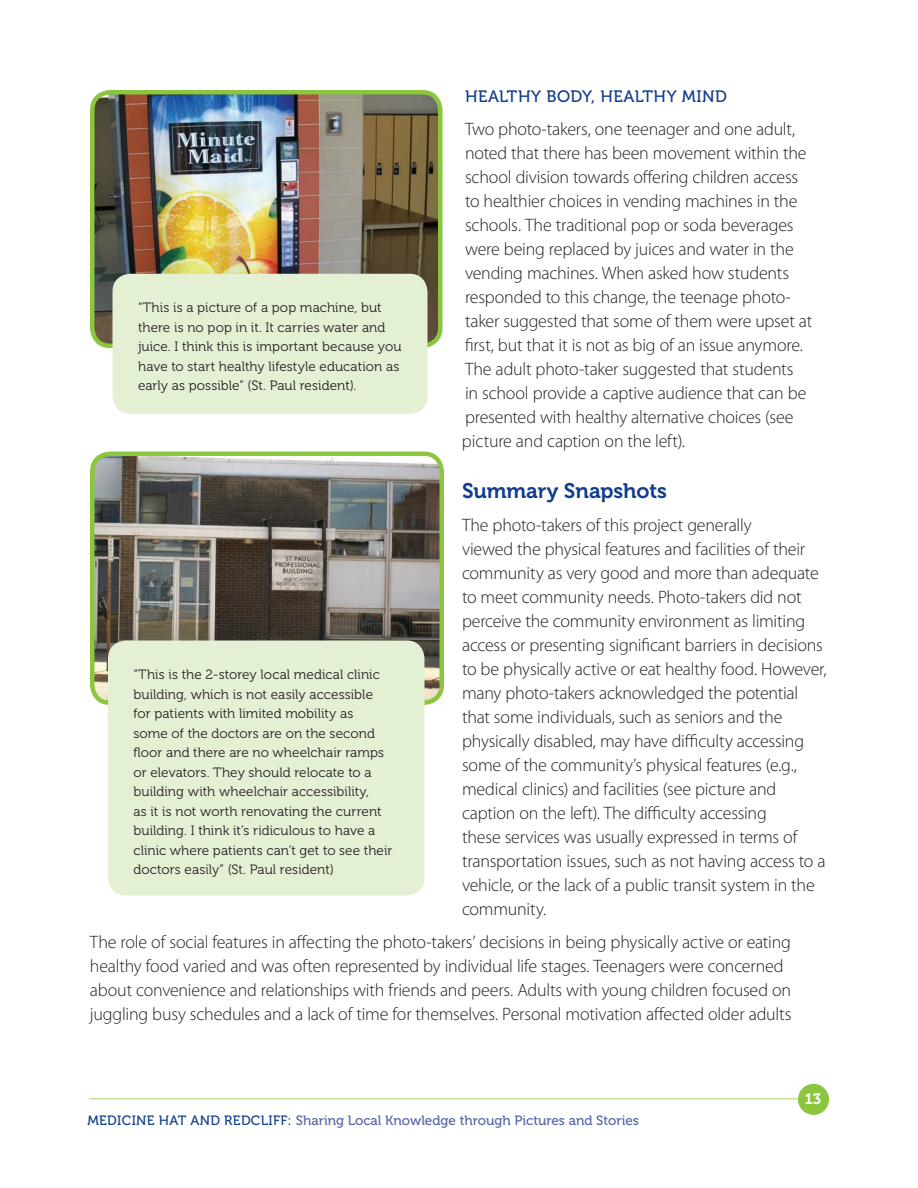
<style>
.page{position:relative;width:918px;height:1188px;background:#fff}
.page>*{position:absolute;margin:0;border:0;box-sizing:border-box;transform-origin:0 0}
.t1{font:21px "Museo 700";letter-spacing:-.005em;color:#103d8c}
.t2{font:300 18px/24px "Myriad Pro";letter-spacing:-.01em;color:#231f20}
.t3{font:16.5px "Museo 500";letter-spacing:.035em;color:#103d8c}
.t4{font:15px "Museo 700";color:#fff}
.t5{font:13.5px/19.5px "Museo 300";letter-spacing:.005em;color:#231f20}
.t6{font:13.5px "Museo 500";color:#5564a6}
.t7{font:13.5px "Museo 500";letter-spacing:.025em;color:#103d8c}
.s1{color:#103d8c}
</style>
<div class="page">
<hr style="left:89px;top:1098px;width:733px;height:2px;background:#c4df9b">
<div style="left:798px;top:1084px;width:31px;height:31px;background:#8bc63e;border-radius:50%"></div>
<img style="left:92px;top:454px;width:350px;height:249px;border-radius:18px">
<div style="left:90px;top:452px;width:354px;height:253px;border:4px solid #8bc63e;border-radius:18px"></div>
<div style="left:108px;top:640px;width:316px;height:256px;background:#e4f0d4;border-radius:18px"></div>
<img style="left:92px;top:92px;width:348px;height:254px;border-radius:18px">
<div style="left:90px;top:90px;width:352px;height:258px;border:4px solid #8bc63e;border-radius:18px"></div>
<div style="left:112px;top:274px;width:316px;height:140px;background:#e4f0d4;border-radius:18px"></div>
<p class="t3" style="left:465px;top:88px;width:264px">Healthy Body, Healthy Mind</p>
<p class="t2" style="left:462px;top:117px;width:352px">Two photo-takers, one teenager and one adult, noted that there has been movement within the school division towards offering children access to healthier choices in vending machines in the schools. The traditional pop or soda beverages were being replaced by juices and water in the vending machines. When asked how students responded to this change, the teenage photo&shy;taker suggested that some of them were upset at first, but that it is not as big of an issue anymore.<br>The adult photo-taker suggested that students<br>in school provide a captive audience that can be presented with healthy alternative choices (see picture and caption on the left).</p>
<p class="t1" style="left:462px;top:479px;width:207px">Summary Snapshots</p>
<p class="t2" style="left:462px;top:513px;width:366px">The photo-takers of this project generally<br>viewed the physical features and facilities of their community as very good and more than adequate to meet community needs. Photo-takers did not perceive the community environment as limiting access or presenting significant barriers in decisions to be physically active or eat healthy food. However, many photo-takers acknowledged the potential that some individuals, such as seniors and the physically disabled, may have difficulty accessing some of the community’s physical features (e.g., medical clinics) and facilities (see picture and caption on the left). The difficulty accessing<br>these services was usually expressed in terms of transportation issues, such as not having access to a vehicle, or the lack of a public transit system in the community.</p>
<p class="t2" style="left:90px;top:930px;width:703px">The role of social features in affecting the photo-takers’ decisions in being physically active or eating healthy food varied and was often represented by individual life stages. Teenagers were concerned about convenience and relationships with friends and peers. Adults with young children focused on juggling busy schedules and a lack of time for themselves. Personal motivation affected older adults</p>
<p class="t5" style="left:138px;top:298px;width:265px">“This is a picture of a pop machine, but there is no pop in it. It carries water and juice. I think this is important because you have to start healthy lifestyle education as early as possible” (St. Paul resident).</p>
<p class="t5" style="left:134px;top:665px;width:260px">“This is the 2-storey local medical clinic building, which is not easily accessible for patients with limited mobility as<br>some of the doctors are on the second floor and there are no wheelchair ramps or elevators. They should relocate to a building with wheelchair accessibility,<br>as it is not worth renovating the current building. I think it’s ridiculous to have a clinic where patients can’t get to see their doctors easily” (St. Paul resident)</p>
<p class="t7" style="left:87px;top:1113px;width:114px">medicine hat AND</p>
<p class="t7" style="left:224px;top:1113px;width:19px">REDC</p>
<p class="t6" style="left:261px;top:1113px;width:380px"><span class="s1">LIFF:</span> Sharing Local Knowledge through Pictures and Stories</p>
<p class="t4" style="left:805px;top:1090px;width:17px">13</p>
</div>
